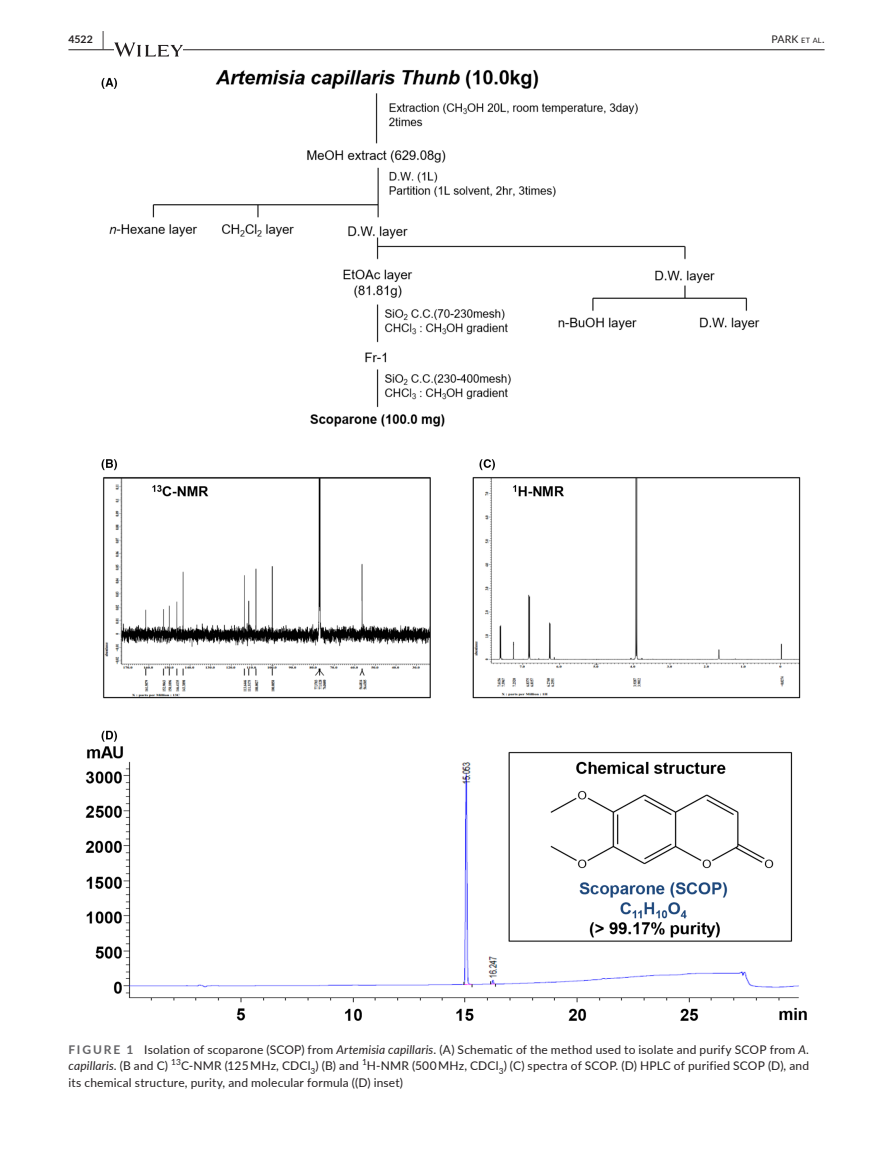
<style>
.page{position:relative;width:893px;height:1174px;background:#fff}
.page>*{position:absolute;margin:0;border:0;box-sizing:border-box;transform-origin:0 0}
.t1{font:12px/16.5px "Lato";letter-spacing:.015em;color:#231f20;text-align:justify}
.t2{font:10.5px "Lato";color:#231f20}
.t3{font:700 10.5px "Lato";color:#231f20}
.s1{font-size:19.5px}
.s2{font-size:7.35px}
.s3{font-weight:700;color:#636366}
.s4{font-style:italic}
</style>
<div class="page">
<hr style="left:68px;top:49px;width:756px;height:1px;background:#231f20">
<svg style="left:114px;top:42px;width:69px;height:15px"></svg>
<img style="left:85px;top:70px;width:722px;height:951px">
<p class="t3" style="left:68px;top:31px;width:37px">4522 <span class="s1">|</span></p>
<p class="t2" style="left:771px;top:31px;width:55px">PARK <span class="s2">et al</span>.</p>
<p class="t1" style="left:68px;top:1040px;width:742px"><span class="s3">FIGURE 1</span> Isolation of scoparone (SCOP) from <span class="s4">Artemisia capillaris</span>. (A) Schematic of the method used to isolate and purify SCOP from <span class="s4">A. capillaris</span>. (B and C) <sup>13</sup>C-NMR (125 MHz, CDCl<sub>3</sub>) (B) and <sup>1</sup>H-NMR (500 MHz, CDCl<sub>3</sub>) (C) spectra of SCOP. (D) HPLC of purified SCOP (D), and its chemical structure, purity, and molecular formula ((D) inset)</p>
</div>
